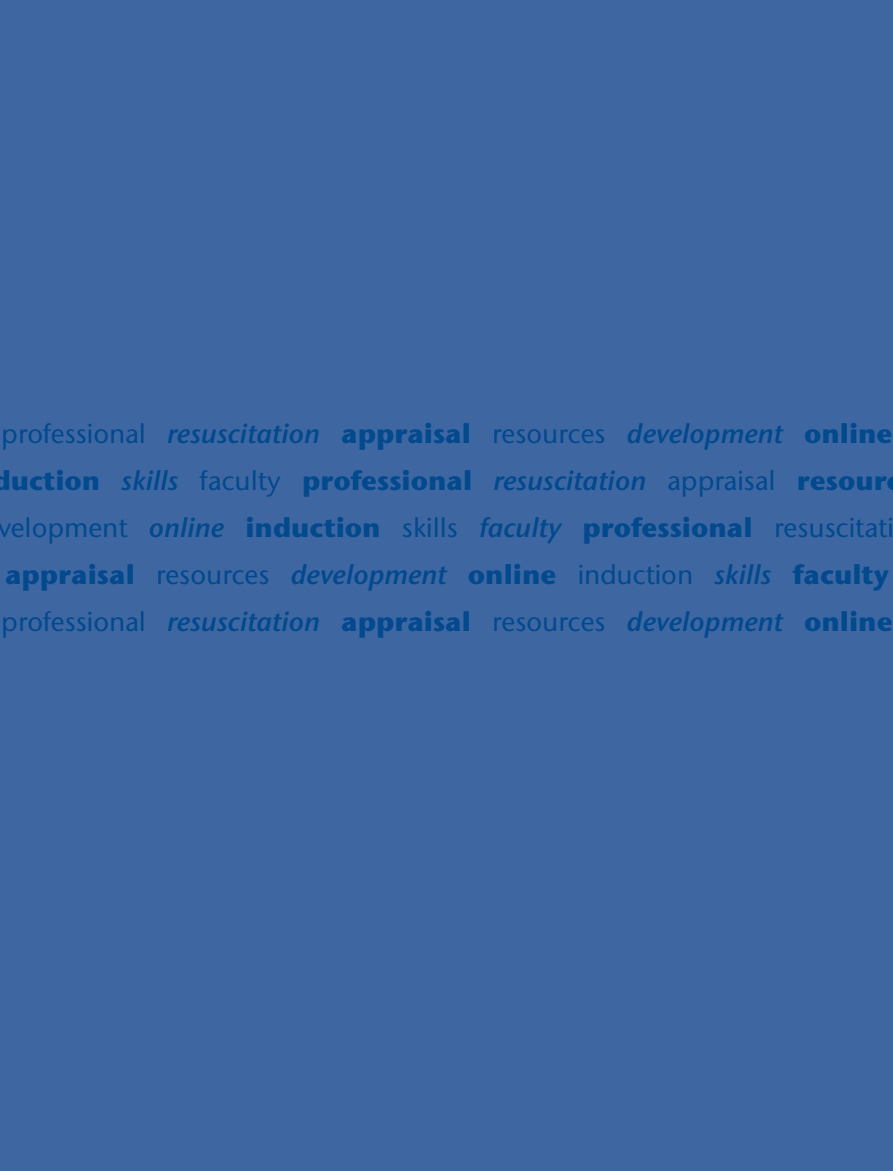
<style>
.page{position:relative;width:893px;height:1171px;background:#fff}
.page>*{position:absolute;margin:0;border:0;box-sizing:border-box;transform-origin:0 0}
.MedEd_subtitle{font:italic 27px "Stone Sans ITC Semi";color:#004a8d}
.MedEd_subtitle-2{font:700 27px "Stone Sans ITC";color:#004a8d}
.MedEd_subtitle-3{font:500 27px "Stone Sans ITC";color:#004a8d}
.s1{font-family:"Stone Sans ITC";font-weight:500;font-style:normal}
.s2{font-family:"Stone Sans ITC";font-weight:700;font-style:normal}
.s3{font-family:"Stone Sans ITC Semi";font-weight:400;font-style:italic}
.s4{font-weight:500}
.s5{font-weight:700}
</style>
<div class="page">
<div style="left:0;top:0;width:893px;height:1170px;background:#3e67a1"></div>
<p class="MedEd_subtitle" style="left:1px;top:417px;width:893px"><span class="s1">professional</span> resuscitation <span class="s2">appraisal</span> <span class="s1">resources</span> development <span class="s2">online</span></p>
<p class="MedEd_subtitle-2" style="left:-7px;top:463px;width:896px">duction <span class="s3">skills</span> <span class="s4">faculty</span> professional <span class="s3">resuscitation</span> <span class="s4">appraisal</span> resour</p>
<p class="MedEd_subtitle-3" style="left:-2px;top:511px;width:898px">velopment <span class="s3">online</span> <span class="s5">induction</span> skills <span class="s3">faculty</span> <span class="s5">professional</span> resuscitati</p>
<p class="MedEd_subtitle-2" style="left:5px;top:557px;width:885px">appraisal <span class="s4">resources</span> <span class="s3">development</span> online <span class="s4">induction</span> <span class="s3">skills</span> faculty</p>
<p class="MedEd_subtitle" style="left:1px;top:605px;width:893px"><span class="s1">professional</span> resuscitation <span class="s2">appraisal</span> <span class="s1">resources</span> development <span class="s2">online</span></p>
</div>
